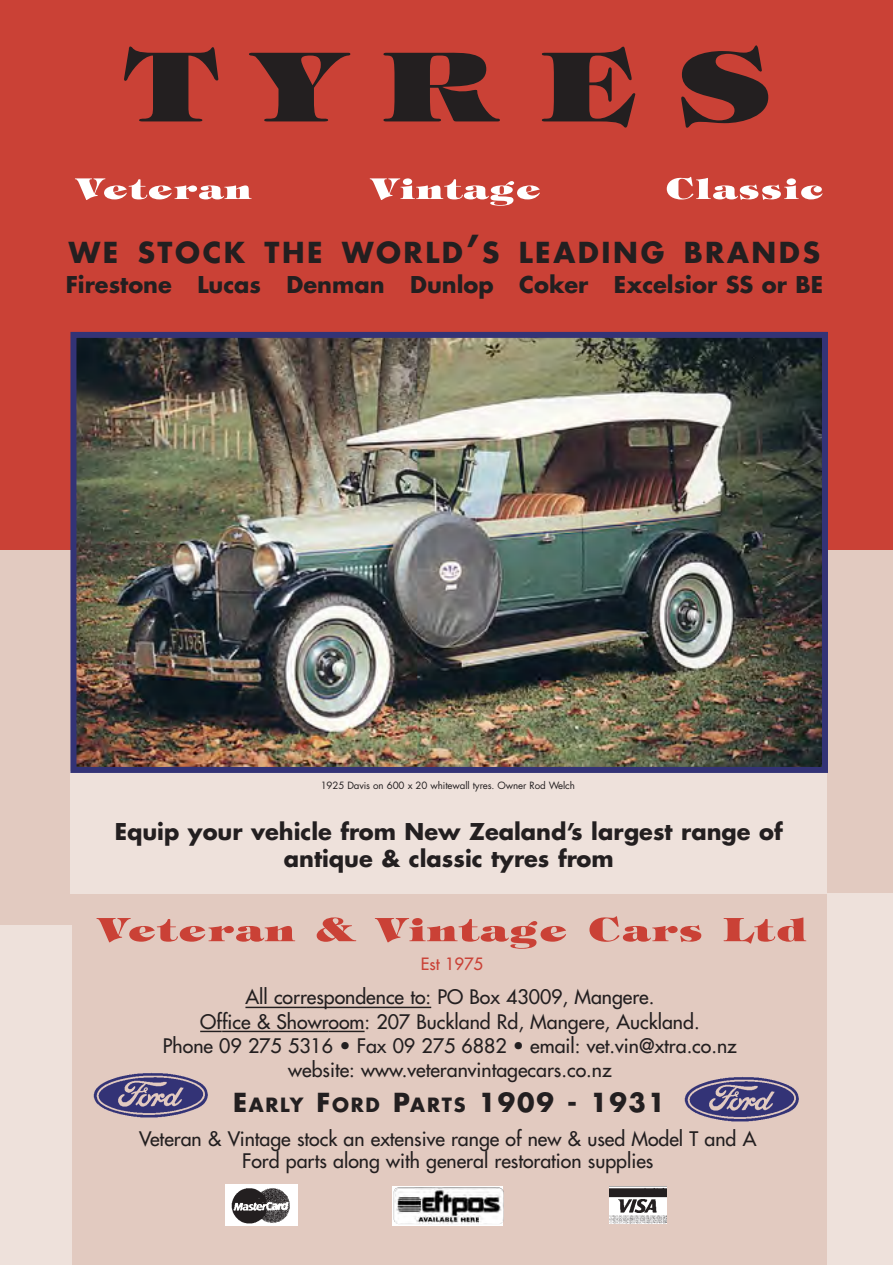
<style>
.page{position:relative;width:893px;height:1265px;background:#fff}
.page>*{position:absolute;margin:0;border:0;box-sizing:border-box;transform-origin:0 0}
.t1{font:700 28.2px "Futura";letter-spacing:.09em;color:#231f20}
.t2{font:700 25.5px "Futura";letter-spacing:.07em;color:#231f20}
.t3{font:700 22.5px/27px "Futura";color:#231f20;text-align:center}
.t4{font:19.5px/24px "Futura";color:#231f20;text-align:center}
.t5{font:16.5px "Futura";color:#ca4136}
.t6{font:9.75px "Futura";letter-spacing:-.01em;color:#231f20}
.s1{font-size:37.5px}
.s2{font-size:19.2px}
</style>
<div class="page">
<div style="left:0;top:10px;width:892px;height:1254px;background:#e2cac0"></div>
<div style="left:0;top:0;width:892px;height:549px;background:#ca4136"></div>
<div style="left:0;top:925px;width:71px;height:339px;background:#eee1db"></div>
<div style="left:70px;top:771px;width:757px;height:122px;background:#eee1db"></div>
<img style="left:77px;top:339px;width:743px;height:426px">
<div style="left:70px;top:332px;width:757px;height:440px;border:6px solid #333376"></div>
<hr style="left:245px;top:1006px;width:55px;height:1px;background:#231f20">
<hr style="left:307px;top:1006px;width:124px;height:1px;background:#231f20">
<svg style="left:200px;top:1030px;width:22px;height:1px"></svg>
<hr style="left:222px;top:1030px;width:106px;height:1px;background:#231f20">
<hr style="left:328px;top:1030px;width:36px;height:1px;background:#231f20">
<div style="left:827px;top:893px;width:65px;height:371px;background:#eee1db"></div>
<div style="left:225px;top:1184px;width:73px;height:41px;background:#fff"></div>
<img style="left:231px;top:1188px;width:59px;height:36px">
<svg style="left:392px;top:1186px;width:111px;height:39px"></svg>
<img style="left:393px;top:1186px;width:110px;height:37px">
<img style="left:684px;top:1076px;width:115px;height:46px">
<img style="left:93px;top:1072px;width:115px;height:46px">
<svg style="left:124px;top:45px;width:644px;height:83px"></svg>
<svg style="left:75px;top:177px;width:747px;height:29px"></svg>
<svg style="left:96px;top:916px;width:710px;height:32px"></svg>
<img style="left:609px;top:1186px;width:57px;height:37px">
<h1 class="t1" style="left:69px;top:240px;width:752px">WE STOCK THE WORLD<span class="s1">’</span>S LEADING BRANDS</h1>
<p class="t3" style="left:66px;top:273px;width:758px">Firestone Lucas Denman Dunlop Coker Excelsior SS or BE</p>
<p class="t6" style="left:320px;top:780px;width:256px">1925 Davis on 600 x 20 whitewall tyres. Owner Rod Welch</p>
<p class="t3" style="left:115px;top:819px;width:669px">Equip your vehicle from New Zealand’s largest range of antique &amp; classic tyres from</p>
<p class="t5" style="left:420px;top:955px;width:64px">Est 1975</p>
<p class="t4" style="left:163px;top:986px;width:575px">All correspondence to: PO Box 43009, Mangere.<br>Office &amp; Showroom: 207 Buckland Rd, Mangere, Auckland.<br>Phone 09 275 5316 • Fax 09 275 6882 • email: vet.vin@xtra.co.nz website: www.veteranvintagecars.co.nz</p>
<h2 class="t2" style="left:233px;top:1090px;width:434px">E<span class="s2">ARLY</span> F<span class="s2">ORD</span> P<span class="s2">ARTS</span> 1909 - 1931</h2>
<p class="t4" style="left:139px;top:1128px;width:618px;line-height:22.5px">Veteran &amp; Vintage stock an extensive range of new &amp; used Model T and A<br>Ford parts along with general restoration supplies</p>
</div>
